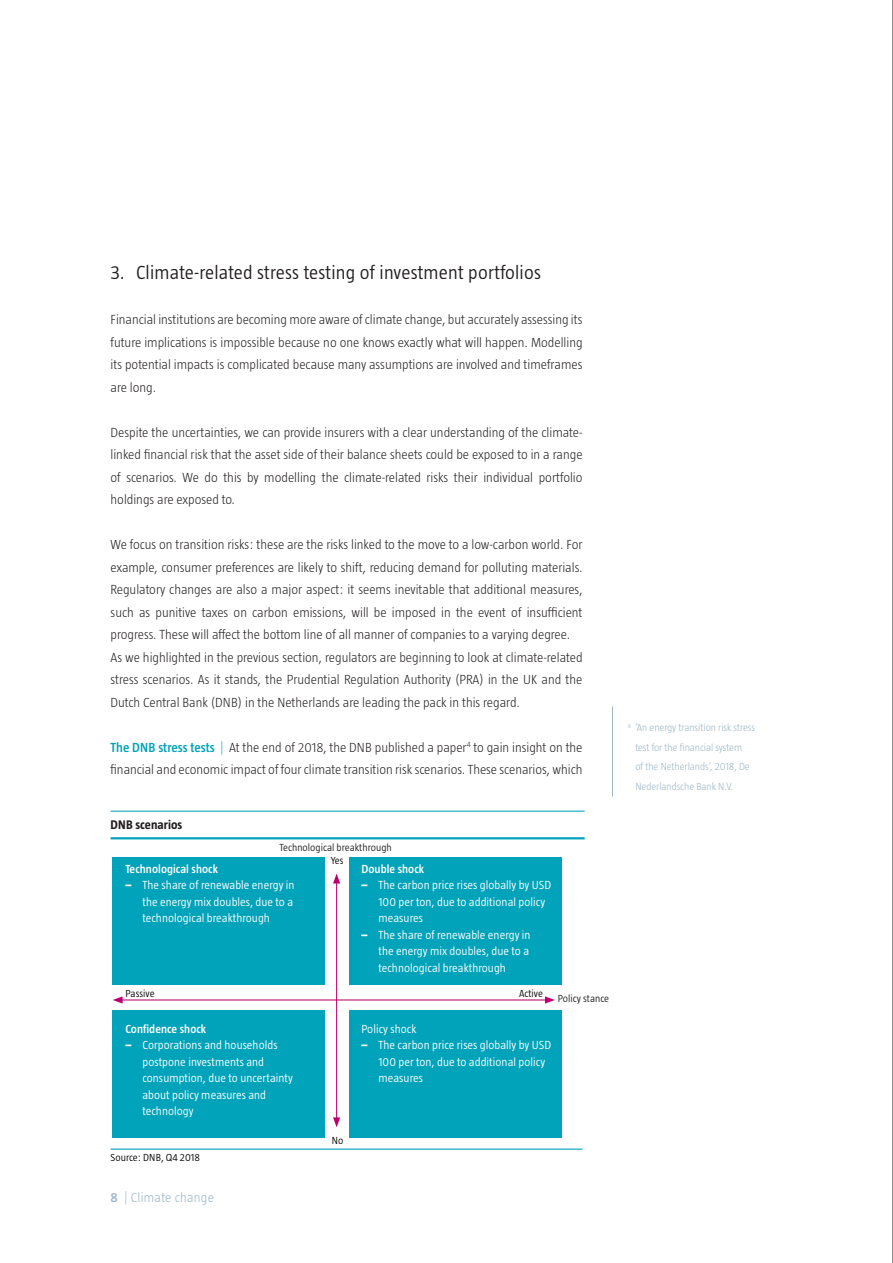
<style>
.page{position:relative;width:893px;height:1263px;background:#fff}
.page>*{position:absolute;margin:0;border:0;box-sizing:border-box;transform-origin:0 0}
.t1{font:300 19.5px "Taz";letter-spacing:.01em;color:#231f20}
.t2{font:300 13.5px/22.5px "Taz";color:#231f20;text-align:justify}
.t3{font:300 13.5px "Taz";letter-spacing:.02em;color:#9ab4c5}
._18-Heading_Graph_Ta{font:700 12.75px "Taz";letter-spacing:.005em;color:#231f20}
._02-body_text{font:300 12px/16.5px "Taz";letter-spacing:.005em;color:#fff}
._02-body_text-2{font:600 12px "Taz";letter-spacing:.005em;color:#fff}
.t4{font:300 10.5px/19.5px "Taz";letter-spacing:-.005em;color:#9ab4c5}
._02-body_text-3{font:300 10.5px "Taz";letter-spacing:.005em;color:#231f20}
._02-body_text-4{font:300 10.5px "Taz";letter-spacing:.005em;color:#040503}
.s1{font-weight:600;color:#00a3b9}
.s2{color:#00a3b9}
.s3{font-weight:800}
.s4{font-weight:600}
</style>
<div class="page">
<hr style="left:612px;top:707px;width:1px;height:90px;background:#9ab4c5">
<div style="left:349px;top:857px;width:212px;height:128px;background:#00a3b9"></div>
<div style="left:113px;top:857px;width:212px;height:128px;background:#00a3b9"></div>
<div style="left:113px;top:1010px;width:212px;height:128px;background:#00a3b9"></div>
<div style="left:349px;top:1010px;width:212px;height:128px;background:#00a3b9"></div>
<hr style="left:336px;top:881px;width:1px;height:239px;background:#ba016b">
<svg style="left:333px;top:874px;width:7px;height:9px"></svg>
<svg style="left:333px;top:1117px;width:7px;height:10px"></svg>
<hr style="left:120px;top:999px;width:427px;height:1px;background:#ba016b">
<svg style="left:545px;top:996px;width:10px;height:7px"></svg>
<svg style="left:113px;top:996px;width:10px;height:7px"></svg>
<hr style="left:111px;top:811px;width:474px;height:1px;background:#00a3b9">
<hr style="left:111px;top:837px;width:474px;height:2px;background:#00a3b9">
<hr style="left:111px;top:1148px;width:472px;height:2px;background:#00a2bd">
<hr style="left:892px;top:0;width:1px;height:1263px;background:#231f20">
<p class="t1" style="left:111px;top:261px;width:432px">3. Climate-related stress testing of investment portfolios</p>
<p class="t2" style="left:111px;top:308px;width:474px">Financial institutions are becoming more aware of climate change, but accurately assessing its future implications is impossible because no one knows exactly what will happen. Modelling its potential impacts is complicated because many assumptions are involved and timeframes are long.</p>
<p class="t2" style="left:111px;top:421px;width:474px">Despite the uncertainties, we can provide insurers with a clear understanding of the climate&shy;linked financial risk that the asset side of their balance sheets could be exposed to in a range of scenarios. We do this by modelling the climate-related risks their individual portfolio holdings are exposed to.</p>
<p class="t2" style="left:111px;top:533px;width:473px">We focus on transition risks: these are the risks linked to the move to a low-carbon world. For example, consumer preferences are likely to shift, reducing demand for polluting materials.<br>Regulatory changes are also a major aspect: it seems inevitable that additional measures, such as punitive taxes on carbon emissions, will be imposed in the event of insufficient progress. These will affect the bottom line of all manner of companies to a varying degree.</p>
<p class="t2" style="left:111px;top:646px;width:473px">As we highlighted in the previous section, regulators are beginning to look at climate-related stress scenarios. As it stands, the Prudential Regulation Authority (PRA) in the UK and the Dutch Central Bank (DNB) in the Netherlands are leading the pack in this regard.</p>
<p class="t2" style="left:111px;top:736px;width:473px"><span class="s1">The DNB stress tests</span> <span class="s2">|</span> At the end of 2018, the DNB published a paper<sup>4</sup> to gain insight on the financial and economic impact of four climate transition risk scenarios. These scenarios, which</p>
<p class="_18-Heading_Graph_Ta" style="left:111px;top:817px;width:73px">DNB scenarios</p>
<p class="_02-body_text-3" style="left:280px;top:841px;width:114px">Technological breakthrough</p>
<p class="_02-body_text-2" style="left:125px;top:862px;width:94px">Technological shock</p>
<p class="_02-body_text" style="left:142px;top:877px;width:154px;text-align:justify;text-indent:-17px"><span class="s3">–</span> The share of renewable energy in the energy mix doubles, due to a technological breakthrough</p>
<p class="_02-body_text-4" style="left:331px;top:854px;width:14px">Yes</p>
<p class="_02-body_text-2" style="left:361px;top:862px;width:64px">Double shock</p>
<p class="_02-body_text" style="left:378px;top:877px;width:174px;text-indent:-17px"><span class="s3">–</span> The carbon price rises globally by USD<br>100 per ton, due to additional policy measures</p>
<p class="_02-body_text" style="left:378px;top:926px;width:154px;text-align:justify;text-indent:-17px"><span class="s3">–</span> The share of renewable energy in the energy mix doubles, due to a technological breakthrough</p>
<p class="_02-body_text-4" style="left:125px;top:988px;width:31px">Passive</p>
<p class="_02-body_text-4" style="left:519px;top:988px;width:25px">Active</p>
<p class="_02-body_text-3" style="left:558px;top:993px;width:53px">Policy stance</p>
<p class="_02-body_text-2" style="left:125px;top:1022px;width:82px">Confidence shock</p>
<p class="_02-body_text" style="left:142px;top:1037px;width:152px;text-indent:-17px"><span class="s3">–</span> Corporations and households postpone investments and consumption, due to uncertainty about policy measures and technology</p>
<p class="_02-body_text-4" style="left:111px;top:1152px;width:91px">Source: DNB, Q4 2018</p>
<p class="t3" style="left:111px;top:1189px;width:105px"><span class="s4">8</span> | Climate change</p>
<p class="_02-body_text" style="left:361px;top:1020px;width:57px">Policy shock</p>
<p class="_02-body_text" style="left:378px;top:1037px;width:174px;text-indent:-17px"><span class="s3">–</span> The carbon price rises globally by USD<br>100 per ton, due to additional policy measures</p>
<p class="_02-body_text-4" style="left:332px;top:1134px;width:13px">No</p>
<p class="t4" style="left:635px;top:718px;width:121px;text-indent:-7px"><sup>4</sup> ‘An energy transition risk stress test for the financial system<br>of the Netherlands’, 2018, De<br>Nederlandsche Bank N.V.</p>
</div>
